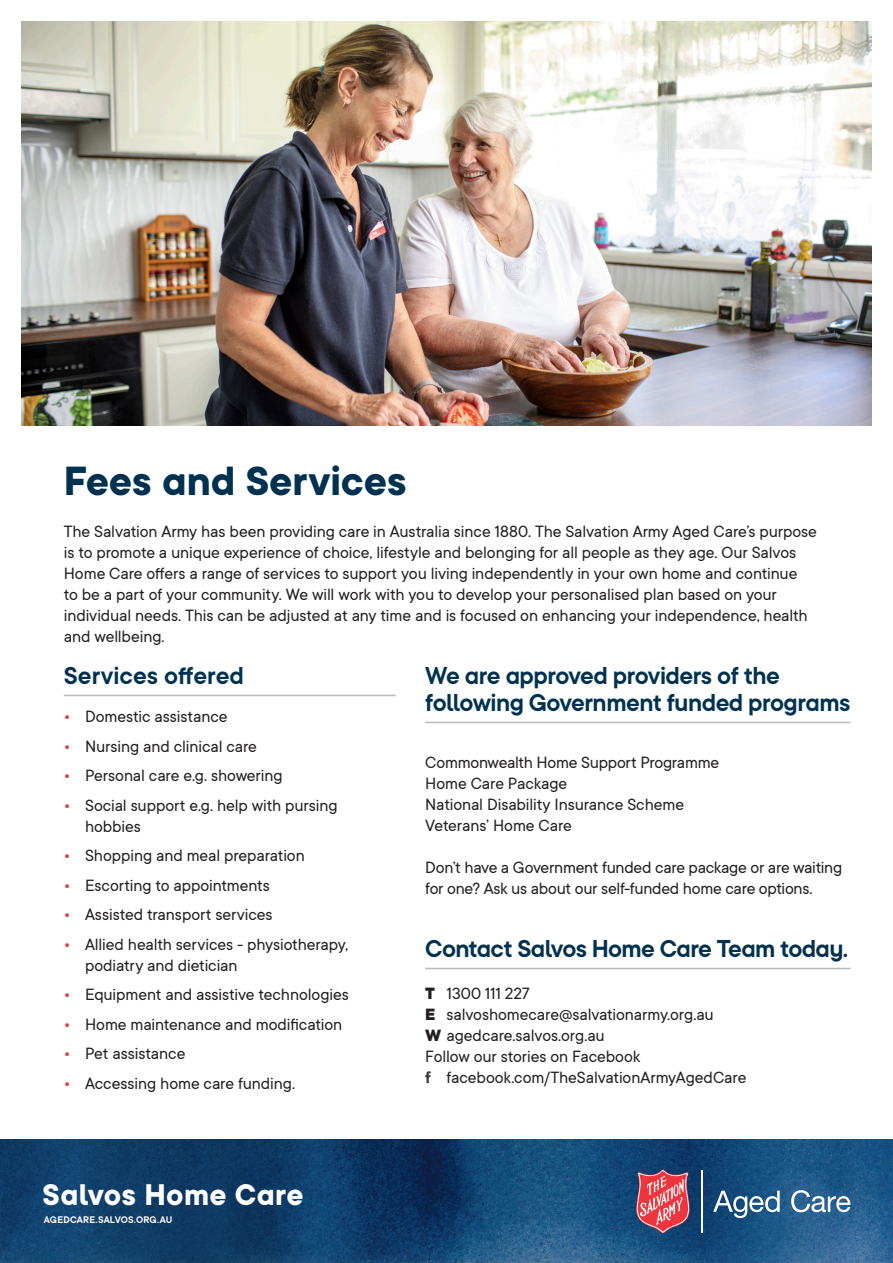
<style>
.page{position:relative;width:893px;height:1263px;background:#fff}
.page>*{position:absolute;margin:0;border:0;box-sizing:border-box;transform-origin:0 0}
.Centre_Name{font:700 45px "TT Commons";color:#003250}
.Centre_Name-2{font:700 33px "TT Commons";letter-spacing:.01em;color:#fff}
.Headline_blue{font:600 27px/27px "TT Commons";letter-spacing:-.02em;color:#003250}
.Headline_blue-2{font:600 27px "TT Commons";color:#003250}
.Body_Copy{font:18px/21px "TT Commons";letter-spacing:-.005em;color:#231f20}
.t1{font:600 10.65px "TT Commons";letter-spacing:.02em;color:#fff}
.s1{font-weight:700;color:#ee353d}
.s2{font-weight:800}
</style>
<div class="page">
<img style="left:21px;top:21px;width:851px;height:404px">
<hr style="left:64px;top:695px;width:331px;height:1px;background:#b8b9bc">
<img style="left:0;top:1140px;width:893px;height:123px">
<svg style="left:636px;top:1169px;width:54px;height:64px;background:#be5e6e"></svg>
<hr style="left:701px;top:1170px;width:2px;height:62px;background:#fff">
<svg style="left:713px;top:1191px;width:67px;height:27px"></svg>
<svg style="left:791px;top:1190px;width:59px;height:22px"></svg>
<hr style="left:425px;top:722px;width:425px;height:1px;background:#b8b9bc">
<hr style="left:425px;top:968px;width:425px;height:1px;background:#b8b9bc">
<svg style="left:425px;top:1071px;width:6px;height:12px"></svg>
<p class="Centre_Name" style="left:64px;top:451px;width:344px">Fees and Services</p>
<p class="Body_Copy" style="left:64px;top:520px;width:755px">The Salvation Army has been providing care in Australia since 1880. The Salvation Army Aged Care’s purpose is to promote a unique experience of choice, lifestyle and belonging for all people as they age. Our Salvos Home Care offers a range of services to support you living independently in your own home and continue<br>to be a part of your community. We will work with you to develop your personalised plan based on your individual needs. This can be adjusted at any time and is focused on enhancing your independence, health and wellbeing.</p>
<p class="Headline_blue-2" style="left:64px;top:658px;width:182px">Services offered</p>
<p class="Body_Copy" style="left:64px;top:705px;width:165px"><span class="s1">•</span> Domestic assistance</p>
<p class="Body_Copy" style="left:64px;top:735px;width:195px"><span class="s1">•</span> Nursing and clinical care</p>
<p class="Body_Copy" style="left:64px;top:764px;width:220px"><span class="s1">•</span> Personal care e.g. showering</p>
<p class="Body_Copy" style="left:85px;top:794px;width:254px;text-indent:-21px"><span class="s1">•</span> Social support e.g. help with pursing hobbies</p>
<p class="Body_Copy" style="left:64px;top:844px;width:242px"><span class="s1">•</span> Shopping and meal preparation</p>
<p class="Body_Copy" style="left:64px;top:874px;width:208px"><span class="s1">•</span> Escorting to appointments</p>
<p class="Body_Copy" style="left:64px;top:903px;width:210px"><span class="s1">•</span> Assisted transport services</p>
<p class="Body_Copy" style="left:85px;top:933px;width:265px;text-indent:-21px"><span class="s1">•</span> Allied health services - physiotherapy, podiatry and dietician</p>
<p class="Body_Copy" style="left:64px;top:983px;width:287px"><span class="s1">•</span> Equipment and assistive technologies</p>
<p class="Body_Copy" style="left:64px;top:1013px;width:280px"><span class="s1">•</span> Home maintenance and modification</p>
<p class="Body_Copy" style="left:64px;top:1042px;width:123px"><span class="s1">•</span> Pet assistance</p>
<p class="Body_Copy" style="left:64px;top:1072px;width:233px"><span class="s1">•</span> Accessing home care funding.</p>
<p class="Centre_Name-2" style="left:43px;top:1173px;width:263px">Salvos Home Care</p>
<p class="t1" style="left:44px;top:1213px;width:130px">AGEDCARE.SALVOS.ORG.AU</p>
<p class="Headline_blue" style="left:425px;top:661px;width:427px">We are approved providers of the following Government funded programs</p>
<p class="Body_Copy" style="left:425px;top:751px;width:295px">Commonwealth Home Support Programme<br>Home Care Package<br>National Disability Insurance Scheme<br>Veterans’ Home Care</p>
<p class="Body_Copy" style="left:425px;top:856px;width:419px">Don’t have a Government funded care package or are waiting for one? Ask us about our self-funded home care options.</p>
<p class="Headline_blue" style="left:425px;top:934px;width:425px">Contact Salvos Home Care Team today.</p>
<p class="Body_Copy" style="left:425px;top:982px;width:106px"><span class="s2">T</span> 1300 111 227</p>
<p class="Body_Copy" style="left:425px;top:1003px;width:290px"><span class="s2">E</span> salvoshomecare@salvationarmy.org.au</p>
<p class="Body_Copy" style="left:425px;top:1024px;width:181px"><span class="s2">W</span> agedcare.salvos.org.au</p>
<p class="Body_Copy" style="left:425px;top:1045px;width:217px">Follow our stories on Facebook</p>
<p class="Body_Copy" style="left:446px;top:1066px;width:301px">facebook.com/TheSalvationArmyAgedCare</p>
</div>
